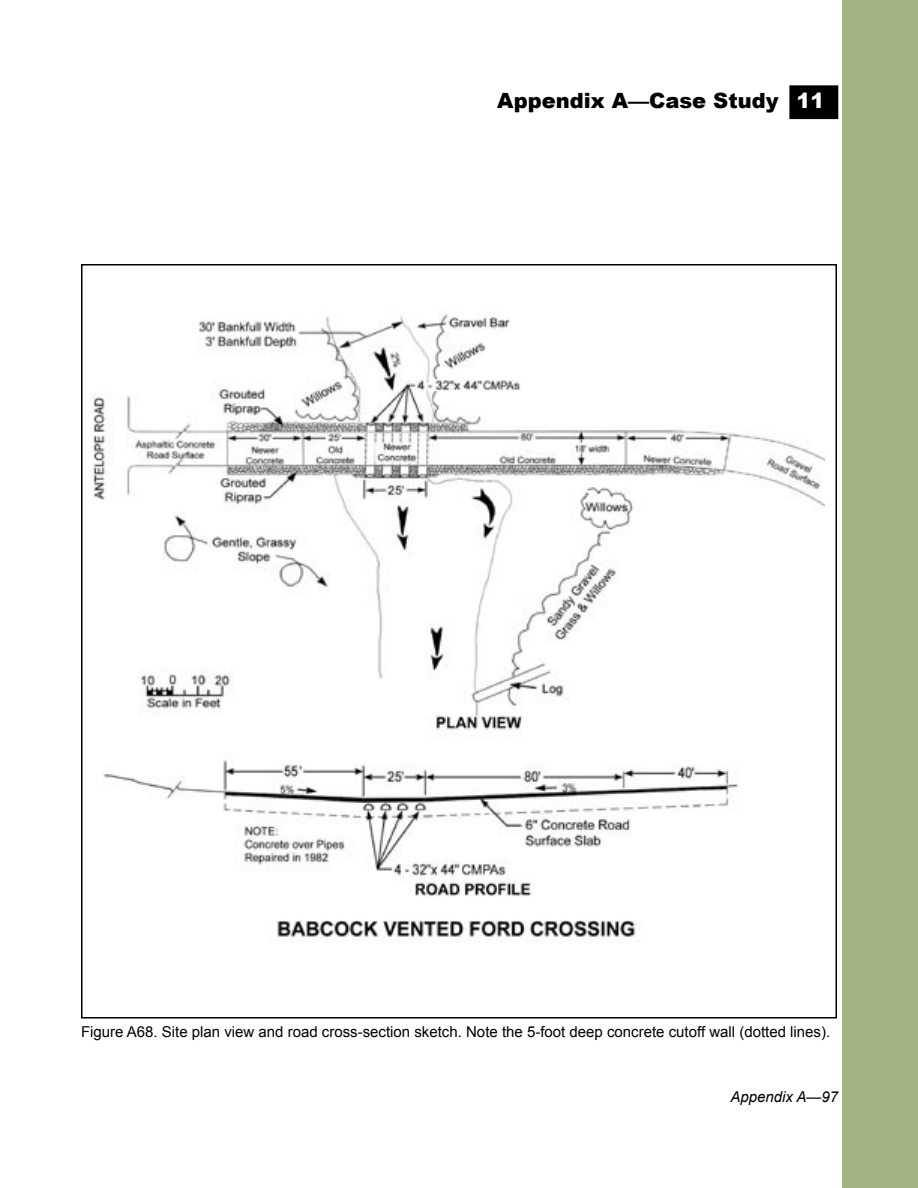
<style>
.page{position:relative;width:918px;height:1188px;background:#fff}
.page>*{position:absolute;margin:0;border:0;box-sizing:border-box;transform-origin:0 0}
.t1{font:900 21px "Arial";color:#000}
.t2{font:900 21px "Arial";color:#fff}
.indent{font:15px "Arial";color:#000}
.t3{font:italic 15px "Arial";color:#000}
</style>
<div class="page">
<div style="left:790px;top:86px;width:48px;height:32px;background:#000"></div>
<div style="left:789px;top:85px;width:49px;height:34px;border:2px solid #000"></div>
<div style="left:843px;top:0;width:75px;height:1188px;background:#a3b282"></div>
<img style="left:92px;top:314px;width:733px;height:628px">
<h1 class="t1" style="left:497px;top:89px;width:283px">Appendix A—Case Study</h1>
<p class="t2" style="left:796px;top:89px;width:30px">11</p>
<p class="indent" style="left:81px;top:1023px;width:751px">Figure A68. Site plan view and road cross-section sketch. Note the 5-foot deep concrete cutoff wall (dotted lines).</p>
<p class="t3" style="left:730px;top:1088px;width:109px">Appendix A—97</p>
</div>
